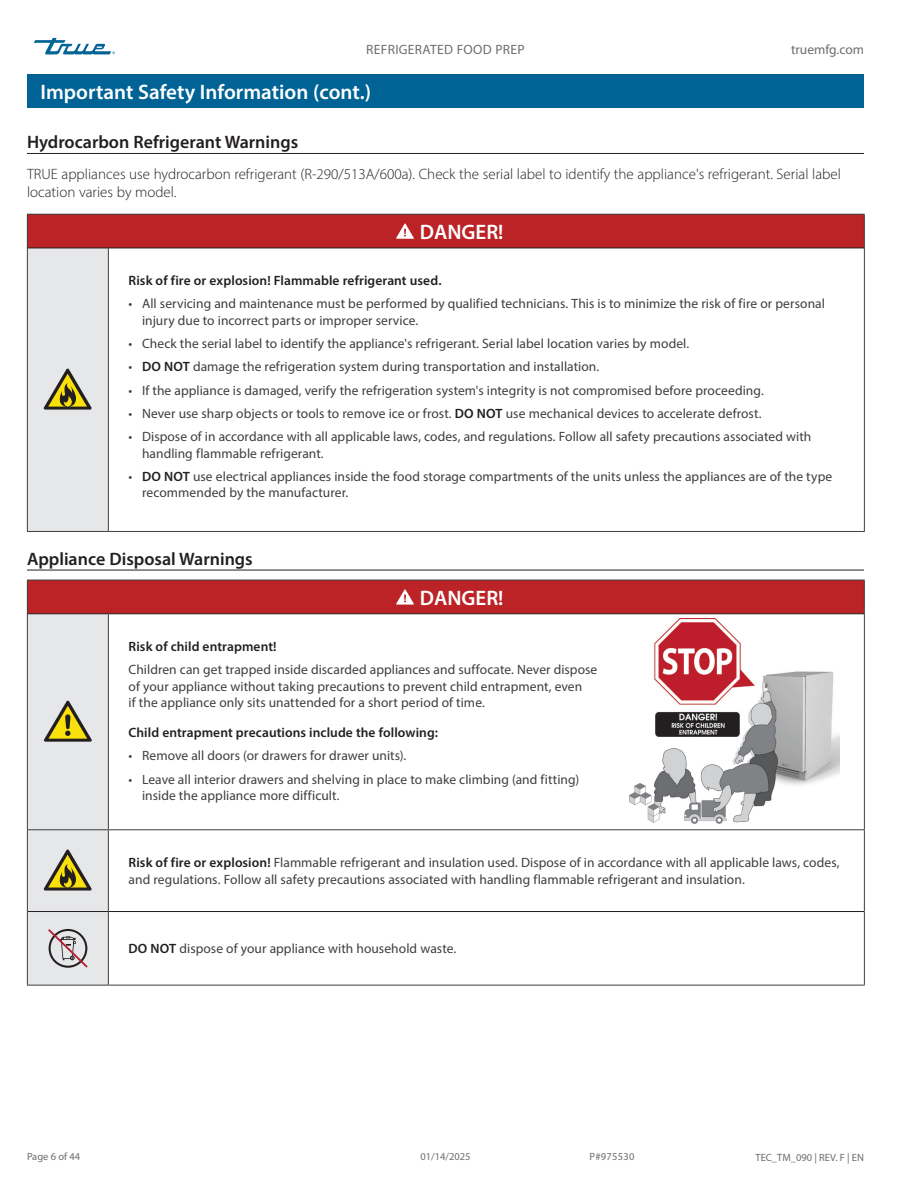
<style>
.page{position:relative;width:918px;height:1188px;background:#fff}
.page>*{position:absolute;margin:0;border:0;box-sizing:border-box;transform-origin:0 0}
.t1{font:600 21px "Myriad Pro";color:#fff}
.t2{font:600 18px "Myriad Pro";color:#231f20}
.t3{font:300 15px/18px "Myriad Pro";color:#231f20}
.t4{font:13.5px/16.5px "Myriad Pro";letter-spacing:.005em;color:#3e3e3f}
.t5{font:600 13.5px "Myriad Pro";letter-spacing:.005em;color:#231f20}
.t6{font:13.5px "Myriad Pro";letter-spacing:.025em;color:#6c6d70}
.t7{font:13.5px "Myriad Pro";color:#6c6d70}
.t8{font:10.5px "Myriad Pro";color:#6c6d70}
.s1{font-weight:600;color:#231f20}
</style>
<div class="page">
<svg style="left:34px;top:38px;width:81px;height:16px"></svg>
<div style="left:27px;top:74px;width:837px;height:34px;background:#016395"></div>
<div style="left:27px;top:214px;width:837px;height:34px;background:#bc2326"></div>
<div style="left:27px;top:248px;width:81px;height:283px;background:#e6e7e9"></div>
<hr style="left:27px;top:214px;width:81px;height:1px;background:#3e3e3f">
<hr style="left:27px;top:215px;width:1px;height:33px;background:#3e3e3f">
<hr style="left:108px;top:214px;width:757px;height:1px;background:#3e3e3f">
<hr style="left:864px;top:215px;width:1px;height:33px;background:#3e3e3f">
<hr style="left:27px;top:248px;width:1px;height:283px;background:#3e3e3f">
<hr style="left:108px;top:248px;width:1px;height:283px;background:#3e3e3f">
<hr style="left:864px;top:248px;width:1px;height:283px;background:#3e3e3f">
<hr style="left:27px;top:531px;width:81px;height:1px;background:#3e3e3f">
<hr style="left:108px;top:531px;width:757px;height:1px;background:#3e3e3f">
<hr style="left:28px;top:248px;width:80px;height:1px;background:#231f20">
<hr style="left:108px;top:248px;width:756px;height:1px;background:#231f20">
<svg style="left:396px;top:223px;width:18px;height:16px"></svg>
<svg style="left:44px;top:368px;width:48px;height:42px"></svg>
<div style="left:27px;top:580px;width:837px;height:34px;background:#bc2326"></div>
<svg style="left:109px;top:614px;width:755px;height:371px"></svg>
<hr style="left:27px;top:580px;width:81px;height:1px;background:#3e3e3f">
<hr style="left:27px;top:580px;width:1px;height:34px;background:#3e3e3f">
<hr style="left:108px;top:580px;width:757px;height:1px;background:#3e3e3f">
<hr style="left:864px;top:580px;width:1px;height:34px;background:#3e3e3f">
<hr style="left:108px;top:614px;width:1px;height:215px;background:#3e3e3f">
<hr style="left:864px;top:614px;width:1px;height:215px;background:#3e3e3f">
<hr style="left:108px;top:829px;width:757px;height:1px;background:#3e3e3f">
<hr style="left:108px;top:830px;width:1px;height:81px;background:#3e3e3f">
<hr style="left:864px;top:830px;width:1px;height:82px;background:#3e3e3f">
<hr style="left:108px;top:912px;width:1px;height:73px;background:#3e3e3f">
<hr style="left:864px;top:912px;width:1px;height:73px;background:#3e3e3f">
<hr style="left:27px;top:985px;width:81px;height:1px;background:#3e3e3f">
<hr style="left:108px;top:985px;width:757px;height:1px;background:#3e3e3f">
<hr style="left:28px;top:613px;width:80px;height:1px;background:#231f20">
<hr style="left:108px;top:613px;width:756px;height:1px;background:#231f20">
<hr style="left:108px;top:911px;width:756px;height:1px;background:#231f20">
<svg style="left:396px;top:589px;width:18px;height:16px"></svg>
<svg style="left:27px;top:614px;width:81px;height:371px;background:#d9d9d3"></svg>
<hr style="left:27px;top:153px;width:837px;height:1px;background:#231f20">
<hr style="left:27px;top:570px;width:837px;height:1px;background:#231f20">
<img style="left:630px;top:619px;width:210px;height:204px">
<p class="t6" style="left:366px;top:42px;width:160px">REFRIGERATED FOOD PREP</p>
<p class="t7" style="left:791px;top:42px;width:74px">truemfg.com</p>
<h1 class="t1" style="left:40px;top:79px;width:332px">Important Safety Information (cont.)</h1>
<h2 class="t2" style="left:27px;top:131px;width:273px">Hydrocarbon Refrigerant Warnings</h2>
<p class="t3" style="left:27px;top:165px;width:815px">TRUE appliances use hydrocarbon refrigerant (R-290/513A/600a). Check the serial label to identify the appliance's refrigerant. Serial label location varies by model.</p>
<h1 class="t1" style="left:420px;top:219px;width:85px">DANGER!</h1>
<p class="t5" style="left:129px;top:272px;width:314px">Risk of fire or explosion! Flammable refrigerant used.</p>
<p class="t4" style="left:142px;top:295px;width:684px;text-indent:-14px">• All servicing and maintenance must be performed by qualified technicians. This is to minimize the risk of fire or personal injury due to incorrect parts or improper service.</p>
<p class="t4" style="left:129px;top:335px;width:562px">• Check the serial label to identify the appliance's refrigerant. Serial label location varies by model.</p>
<p class="t4" style="left:129px;top:358px;width:472px">• <span class="s1">DO NOT</span> damage the refrigeration system during transportation and installation.</p>
<p class="t4" style="left:129px;top:382px;width:637px">• If the appliance is damaged, verify the refrigeration system's integrity is not compromised before proceeding.</p>
<p class="t4" style="left:129px;top:405px;width:634px">• Never use sharp objects or tools to remove ice or frost. <span class="s1">DO NOT</span> use mechanical devices to accelerate defrost.</p>
<p class="t4" style="left:142px;top:428px;width:671px;text-indent:-14px">• Dispose of in accordance with all applicable laws, codes, and regulations. Follow all safety precautions associated with handling flammable refrigerant.</p>
<p class="t4" style="left:142px;top:468px;width:692px;text-indent:-14px">• <span class="s1">DO NOT</span> use electrical appliances inside the food storage compartments of the units unless the appliances are of the type recommended by the manufacturer.</p>
<h2 class="t2" style="left:27px;top:548px;width:227px">Appliance Disposal Warnings</h2>
<h1 class="t1" style="left:420px;top:585px;width:85px">DANGER!</h1>
<p class="t5" style="left:129px;top:638px;width:149px">Risk of child entrapment!</p>
<p class="t4" style="left:129px;top:661px;width:470px">Children can get trapped inside discarded appliances and suffocate. Never dispose of your appliance without taking precautions to prevent child entrapment, even<br>if the appliance only sits unattended for a short period of time.</p>
<p class="t5" style="left:129px;top:724px;width:311px">Child entrapment precautions include the following:</p>
<p class="t4" style="left:129px;top:747px;width:279px">• Remove all doors (or drawers for drawer units).</p>
<p class="t4" style="left:142px;top:771px;width:439px;text-indent:-14px">• Leave all interior drawers and shelving in place to make climbing (and fitting) inside the appliance more difficult.</p>
<p class="t4" style="left:129px;top:854px;width:712px"><span class="s1">Risk of fire or explosion!</span> Flammable refrigerant and insulation used. Dispose of in accordance with all applicable laws, codes, and regulations. Follow all safety precautions associated with handling flammable refrigerant and insulation.</p>
<p class="t4" style="left:129px;top:940px;width:329px"><span class="s1">DO NOT</span> dispose of your appliance with household waste.</p>
<p class="t8" style="left:27px;top:1150px;width:55px">Page 6 of 44</p>
<p class="t8" style="left:420px;top:1150px;width:52px">01/14/2025</p>
<p class="t8" style="left:590px;top:1150px;width:46px">P#975530</p>
<p class="t8" style="left:756px;top:1151px;width:110px">TEC_TM_090 | REV. F | EN</p>
</div>
